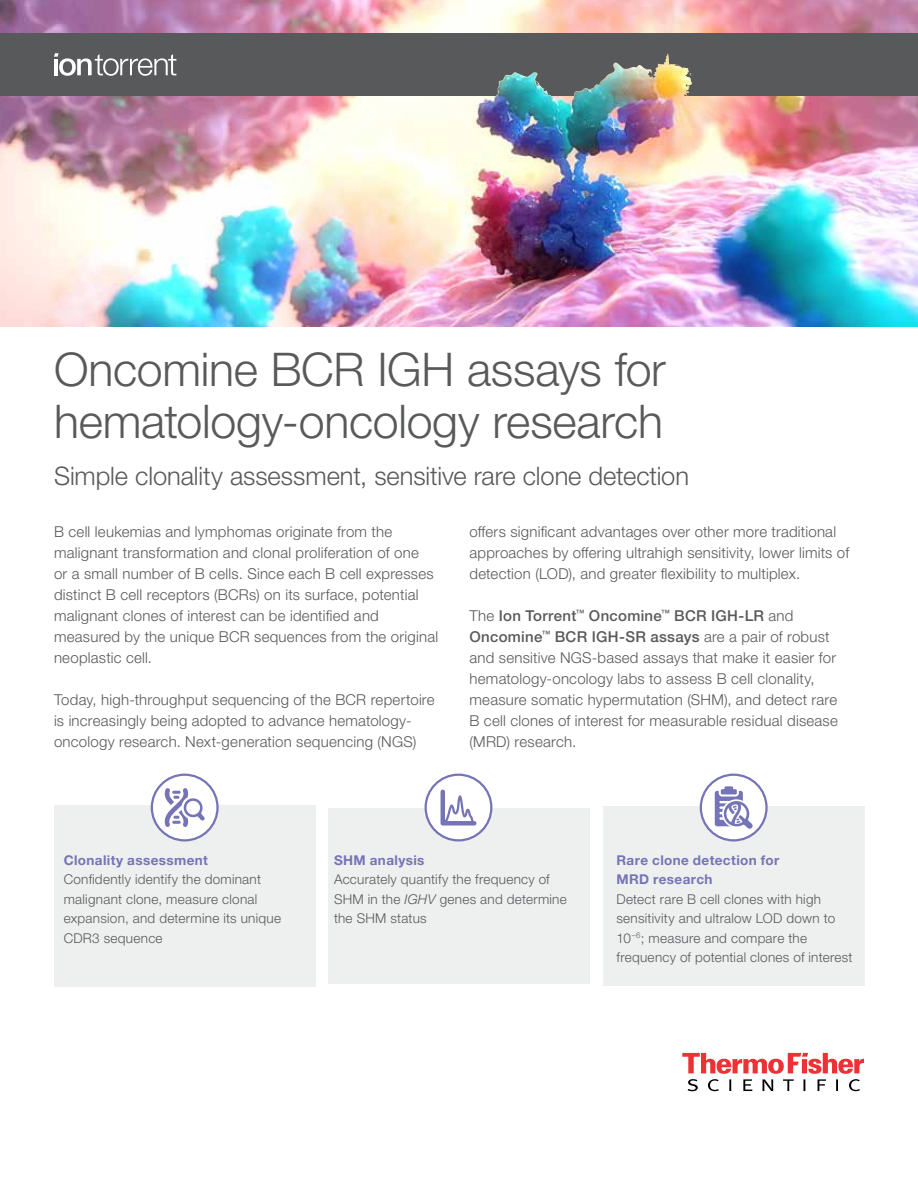
<style>
.page{position:relative;width:918px;height:1188px;background:#fff}
.page>*{position:absolute;margin:0;border:0;box-sizing:border-box;transform-origin:0 0}
.t1{font:300 46.5px/52.5px "Helvetica Neue LTW1 G";letter-spacing:-.005em;color:#58595b}
.t2{font:300 25.5px "Helvetica Neue LTW1 G";letter-spacing:-.005em;color:#58595b}
.t3{font:300 15px/21px "Helvetica Neue LTW1 G";letter-spacing:.015em;color:#58595b}
.t4{font:300 13.5px/19.5px "Helvetica Neue LTW1 G";letter-spacing:.02em;color:#58595b}
.t5{font:700 13.5px/19.5px "Helvetica Neue LTW1 G";letter-spacing:.03em;color:#7574b6}
.s1{font-weight:500}
.s2{font-style:italic}
</style>
<div class="page">
<img style="left:0;top:0;width:918px;height:327px">
<svg style="left:682px;top:1053px;width:182px;height:38px"></svg>
<div style="left:54px;top:806px;width:261px;height:181px;background:#eeefef"></div>
<div style="left:328px;top:809px;width:261px;height:175px;background:#eeefef"></div>
<div style="left:603px;top:806px;width:261px;height:180px;background:#eeefef"></div>
<div style="left:426px;top:775px;width:65px;height:65px;background:#fff;border-radius:50%"></div>
<div style="left:425px;top:774px;width:67px;height:68px;border:2px solid #7574b6;border-radius:50%"></div>
<svg style="left:441px;top:790px;width:35px;height:36px"></svg>
<div style="left:701px;top:775px;width:66px;height:65px;background:#fff;border-radius:50%"></div>
<div style="left:700px;top:774px;width:68px;height:68px;border:2px solid #7574b6;border-radius:50%"></div>
<svg style="left:715px;top:786px;width:38px;height:43px"></svg>
<div style="left:152px;top:775px;width:66px;height:65px;background:#fff;border-radius:50%"></div>
<div style="left:151px;top:774px;width:68px;height:68px;border:2px solid #7574b6;border-radius:50%"></div>
<svg style="left:164px;top:788px;width:41px;height:39px"></svg>
<div style="left:0;top:33px;width:918px;height:63px;background:#58595b"></div>
<svg style="left:54px;top:53px;width:122px;height:23px"></svg>
<img style="left:476px;top:55px;width:191px;height:86px">
<h1 class="t1" style="left:54px;top:343px;width:613px">Oncomine BCR IGH assays for hematology-oncology research</h1>
<h2 class="t2" style="left:54px;top:460px;width:637px">Simple clonality assessment, sensitive rare clone detection</h2>
<p class="t3" style="left:54px;top:521px;width:386px">B cell leukemias and lymphomas originate from the malignant transformation and clonal proliferation of one<br>or a small number of B cells. Since each B cell expresses distinct B cell receptors (BCRs) on its surface, potential malignant clones of interest can be identified and measured by the unique BCR sequences from the original neoplastic cell.</p>
<p class="t3" style="left:54px;top:689px;width:382px">Today, high-throughput sequencing of the BCR repertoire is increasingly being adopted to advance hematology&shy;oncology research. Next-generation sequencing (NGS)</p>
<p class="t3" style="left:470px;top:521px;width:381px">offers significant advantages over other more traditional approaches by offering ultrahigh sensitivity, lower limits of detection (LOD), and greater flexibility to multiplex.</p>
<p class="t3" style="left:470px;top:605px;width:370px">The <span class="s1">Ion Torrent</span><sup>™</sup> <span class="s1">Oncomine</span><sup>™</sup> <span class="s1">BCR IGH-LR</span> and <span class="s1">Oncomine</span><sup>™</sup> <span class="s1">BCR IGH-SR assays</span> are a pair of robust and sensitive NGS-based assays that make it easier for hematology-oncology labs to assess B cell clonality, measure somatic hypermutation (SHM), and detect rare B cell clones of interest for measurable residual disease (MRD) research.</p>
<p class="t5" style="left:64px;top:850px;width:146px">Clonality assessment</p>
<p class="t4" style="left:64px;top:870px;width:219px">Confidently identify the dominant malignant clone, measure clonal expansion, and determine its unique<br>CDR3 sequence</p>
<p class="t5" style="left:334px;top:850px;width:92px">SHM analysis</p>
<p class="t4" style="left:334px;top:870px;width:234px">Accurately quantify the frequency of<br>SHM in the <span class="s2">IGHV</span> genes and determine the SHM status</p>
<p class="t5" style="left:617px;top:850px;width:164px">Rare clone detection for<br>MRD research</p>
<p class="t4" style="left:617px;top:889px;width:238px">Detect rare B cell clones with high sensitivity and ultralow LOD down to 10<sup>–6</sup>; measure and compare the frequency of potential clones of interest</p>
</div>
